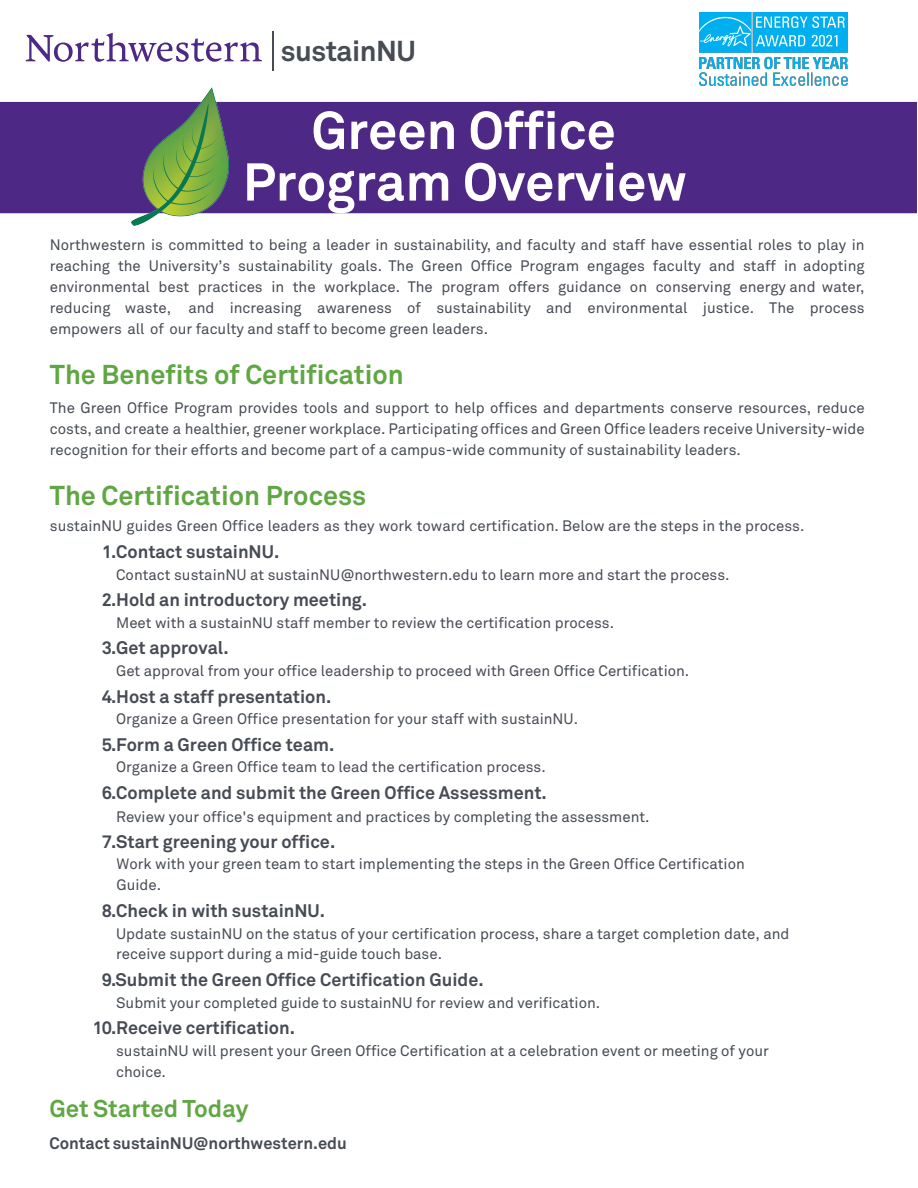
<style>
.page{position:relative;width:918px;height:1188px;background:#fff}
.page>*{position:absolute;margin:0;border:0;box-sizing:border-box;transform-origin:0 0}
.t1{font:700 52.5px/51.6px "Akkurat Pro";color:#fff;text-align:center}
.t2{font:700 28.5px "Akkurat Pro";letter-spacing:-.02em;color:#464b54}
.t3{font:700 27px "Akkurat Pro";color:#60a744}
.t4{font:700 24px "Akkurat Pro";color:#60a744}
.t5{font:700 18px "Akkurat Pro";color:#464b54}
.t6{font:700 16.5px "Akkurat Pro";color:#464b54}
.t7{font:15px/21px "Akkurat Pro";color:#464b54}
</style>
<div class="page">
<div style="left:0;top:102px;width:917px;height:111px;background:#4d2884"></div>
<hr style="left:272px;top:32px;width:1px;height:39px;background:#464b54">
<svg style="left:26px;top:33px;width:236px;height:29px"></svg>
<img style="left:132px;top:88px;width:97px;height:137px">
<img style="left:699px;top:12px;width:148px;height:74px">
<p class="t2" style="left:281px;top:34px;width:137px">sustainNU</p>
<p class="t1" style="left:243px;top:104px;width:445px">Green Office<br>Program Overview</p>
<p class="t7" style="left:50px;top:234px;width:816px;text-align:justify">Northwestern is committed to being a leader in sustainability, and faculty and staff have essential roles to play in reaching the University’s sustainability goals. The Green Office Program engages faculty and staff in adopting environmental best practices in the workplace. The program offers guidance on conserving energy and water, reducing waste, and increasing awareness of sustainability and environmental justice. The process empowers all of our faculty and staff to become green leaders.</p>
<p class="t3" style="left:50px;top:358px;width:355px">The Benefits of Certification</p>
<p class="t7" style="left:50px;top:398px;width:816px;text-align:justify">The Green Office Program provides tools and support to help offices and departments conserve resources, reduce costs, and create a healthier, greener workplace. Participating offices and Green Office leaders receive University-wide recognition for their efforts and become part of a campus-wide community of sustainability leaders.</p>
<p class="t3" style="left:50px;top:479px;width:318px">The Certification Process</p>
<p class="t7" style="left:50px;top:516px;width:756px">sustainNU guides Green Office leaders as they work toward certification. Below are the steps in the process.</p>
<p class="t5" style="left:102px;top:540px;width:179px">1.Contact sustainNU.</p>
<p class="t7" style="left:116px;top:564px;width:615px">Contact sustainNU at sustainNU@northwestern.edu to learn more and start the process.</p>
<p class="t5" style="left:102px;top:589px;width:267px">2.Hold an introductory meeting.</p>
<p class="t7" style="left:116px;top:612px;width:499px">Meet with a sustainNU staff member to review the certification process.</p>
<p class="t5" style="left:102px;top:637px;width:128px">3.Get approval.</p>
<p class="t7" style="left:116px;top:660px;width:575px">Get approval from your office leadership to proceed with Green Office Certification.</p>
<p class="t5" style="left:102px;top:685px;width:231px">4.Host a staff presentation.</p>
<p class="t7" style="left:116px;top:709px;width:464px">Organize a Green Office presentation for your staff with sustainNU.</p>
<p class="t5" style="left:102px;top:733px;width:234px">5.Form a Green Office team.</p>
<p class="t7" style="left:116px;top:757px;width:431px">Organize a Green Office team to lead the certification process.</p>
<p class="t5" style="left:102px;top:782px;width:447px">6.Complete and submit the Green Office Assessment.</p>
<p class="t7" style="left:116px;top:806px;width:535px">Review your office's equipment and practices by completing the assessment.</p>
<p class="t5" style="left:102px;top:830px;width:235px">7.Start greening your office.</p>
<p class="t7" style="left:117px;top:853px;width:630px">Work with your green team to start implementing the steps in the Green Office Certification<br>Guide.</p>
<p class="t5" style="left:102px;top:899px;width:225px">8.Check in with sustainNU.</p>
<p class="t7" style="left:116px;top:923px;width:675px;line-height:20.5px">Update sustainNU on the status of your certification process, share a target completion date, and receive support during a mid-guide touch base.</p>
<p class="t5" style="left:102px;top:968px;width:383px">9.Submit the Green Office Certification Guide.</p>
<p class="t7" style="left:116px;top:993px;width:486px">Submit your completed guide to sustainNU for review and verification.</p>
<p class="t5" style="left:92px;top:1017px;width:204px">10.Receive certification.</p>
<p class="t7" style="left:116px;top:1040px;width:654px">sustainNU will present your Green Office Certification at a celebration event or meeting of your choice.</p>
<h3 class="t4" style="left:49px;top:1094px;width:201px">Get Started Today</h3>
<p class="t6" style="left:49px;top:1133px;width:299px">Contact sustainNU@northwestern.edu</p>
</div>
